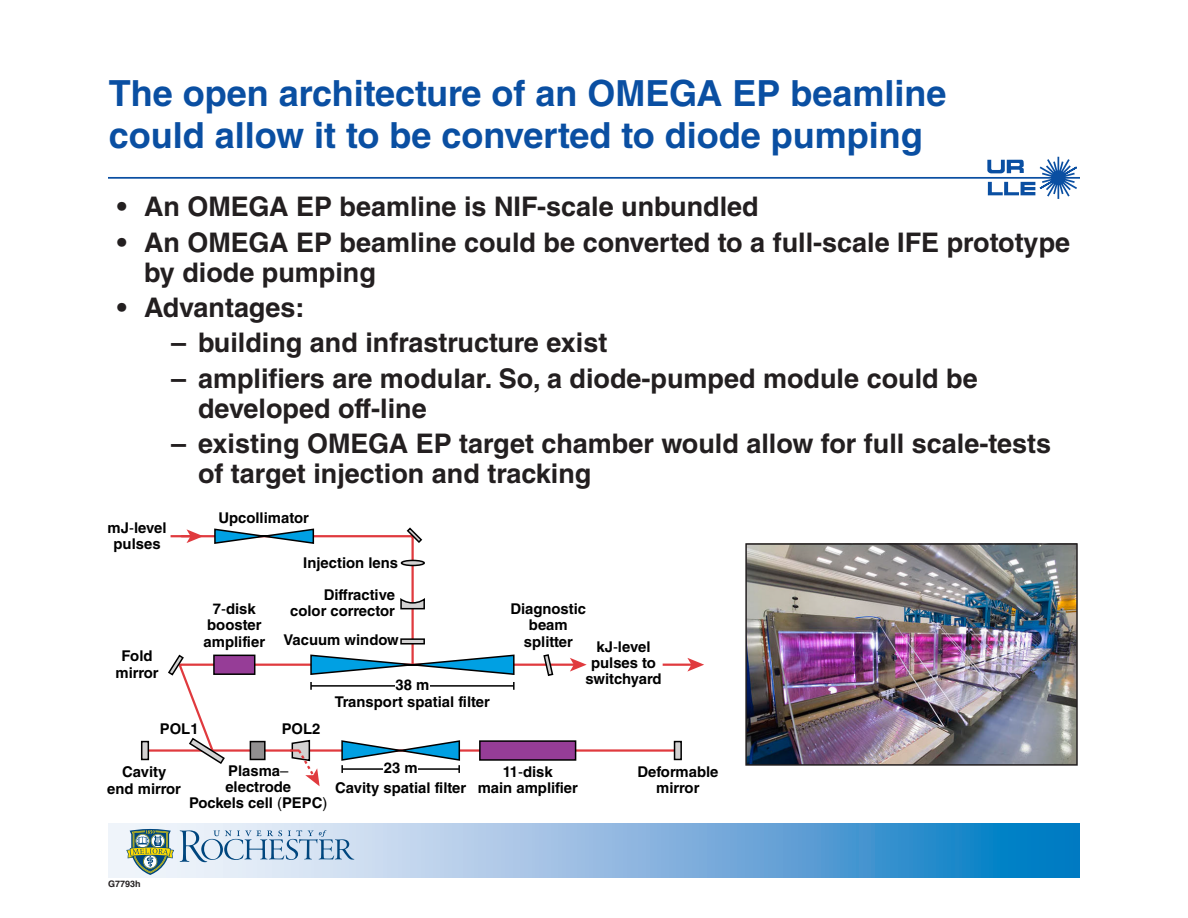
<style>
.page{position:relative;width:1188px;height:918px;background:#fff}
.page>*{position:absolute;margin:0;border:0;box-sizing:border-box;transform-origin:0 0}
.t1{font:700 36px/42px "Helvetica LT Std";color:#0a4fa2}
.t2{font:700 27px/30px "Helvetica LT Std";color:#231f20}
.t3{font:700 14.85px/16.2px "Helvetica LT Std";color:#000;text-align:center}
.t4{font:700 9px "Helvetica LT Std";color:#231f20}
.s1{font-weight:400}
</style>
<div class="page">
<svg style="left:108px;top:823px;width:972px;height:54px;background:#7bb2dd"></svg>
<svg style="left:180px;top:830px;width:175px;height:32px;background:#b3c9de"></svg>
<svg style="left:126px;top:829px;width:48px;height:46px"></svg>
<svg style="left:987px;top:156px;width:90px;height:43px"></svg>
<hr style="left:108px;top:177px;width:972px;height:2px;background:#0a4fa2">
<img style="left:748px;top:546px;width:327px;height:217px">
<div style="left:745px;top:543px;width:333px;height:223px;border:2px solid #231f20"></div>
<hr style="left:290px;top:749px;width:384px;height:3px;background:#e03a3e">
<hr style="left:663px;top:664px;width:29px;height:2px;background:#e03a3e">
<svg style="left:687px;top:658px;width:17px;height:14px"></svg>
<div style="left:675px;top:742px;width:6px;height:17px;background:#d3d2d2"></div>
<div style="left:674px;top:741px;width:8px;height:19px;border:2px solid #000"></div>
<hr style="left:147px;top:749px;width:152px;height:3px;background:#e03a3e">
<div style="left:142px;top:742px;width:6px;height:17px;background:#d3d2d2"></div>
<div style="left:141px;top:741px;width:8px;height:19px;border:2px solid #000"></div>
<svg style="left:167px;top:527px;width:420px;height:259px"></svg>
<h1 class="t1" style="left:109px;top:72px;width:839px">The open architecture of an OMEGA EP beamline could allow it to be converted to diode pumping</h1>
<p class="t2" style="left:117px;top:191px;width:643px">• An OMEGA EP beamline is NIF-scale unbundled</p>
<p class="t2" style="left:144px;top:227px;width:928px;text-indent:-27px">• An OMEGA EP beamline could be converted to a full-scale IFE prototype by diode pumping</p>
<p class="t2" style="left:117px;top:292px;width:189px">• Advantages:</p>
<p class="t2" style="left:171px;top:327px;width:438px">– building and infrastructure exist</p>
<p class="t2" style="left:198px;top:363px;width:781px;text-indent:-27px">– amplifiers are modular. So, a diode-pumped module could be developed off-line</p>
<p class="t2" style="left:198px;top:428px;width:855px;text-indent:-27px">– existing OMEGA EP target chamber would allow for full scale-tests of target injection and tracking</p>
<p class="t3" style="left:108px;top:520px;width:60px">mJ<span class="s1">-</span>level pulses</p>
<p class="t3" style="left:218px;top:510px;width:92px">Upcollimator</p>
<p class="t3" style="left:115px;top:648px;width:45px">Fold mirror</p>
<p class="t3" style="left:303px;top:554px;width:96px">Injection lens</p>
<p class="t3" style="left:290px;top:586px;width:106px;text-align:right">Diffractive color corrector</p>
<p class="t3" style="left:204px;top:601px;width:197px;line-height:15.6px;text-align:left;text-indent:9px">7<span class="s1">-</span>disk<br>booster<br>amplifier Vacuum window</p>
<p class="t3" style="left:396px;top:677px;width:35px">38 m</p>
<p class="t3" style="left:335px;top:693px;width:157px">Transport spatial filter</p>
<p class="t3" style="left:510px;top:601px;width:77px">Diagnostic beam splitter</p>
<p class="t3" style="left:585px;top:638px;width:78px">kJ<span class="s1">-</span>level pulses to switchyard</p>
<p class="t3" style="left:160px;top:721px;width:40px">POL1</p>
<p class="t3" style="left:282px;top:721px;width:40px">POL2</p>
<p class="t3" style="left:107px;top:764px;width:75px">Cavity end mirror</p>
<p class="t3" style="left:189px;top:763px;width:140px">Plasma<span class="s1">–<br></span>electrode<br>Pockels cell <span class="s1">(</span>PEPC<span class="s1">)</span></p>
<p class="t3" style="left:384px;top:760px;width:35px">23 m</p>
<p class="t3" style="left:335px;top:764px;width:244px;line-height:15.6px;text-align:left;text-indent:168px">11<span class="s1">-</span>disk<br>Cavity spatial filter main amplifier</p>
<p class="t4" style="left:108px;top:878px;width:34px">G7793h</p>
<p class="t3" style="left:637px;top:764px;width:83px">Deformable mirror</p>
</div>
